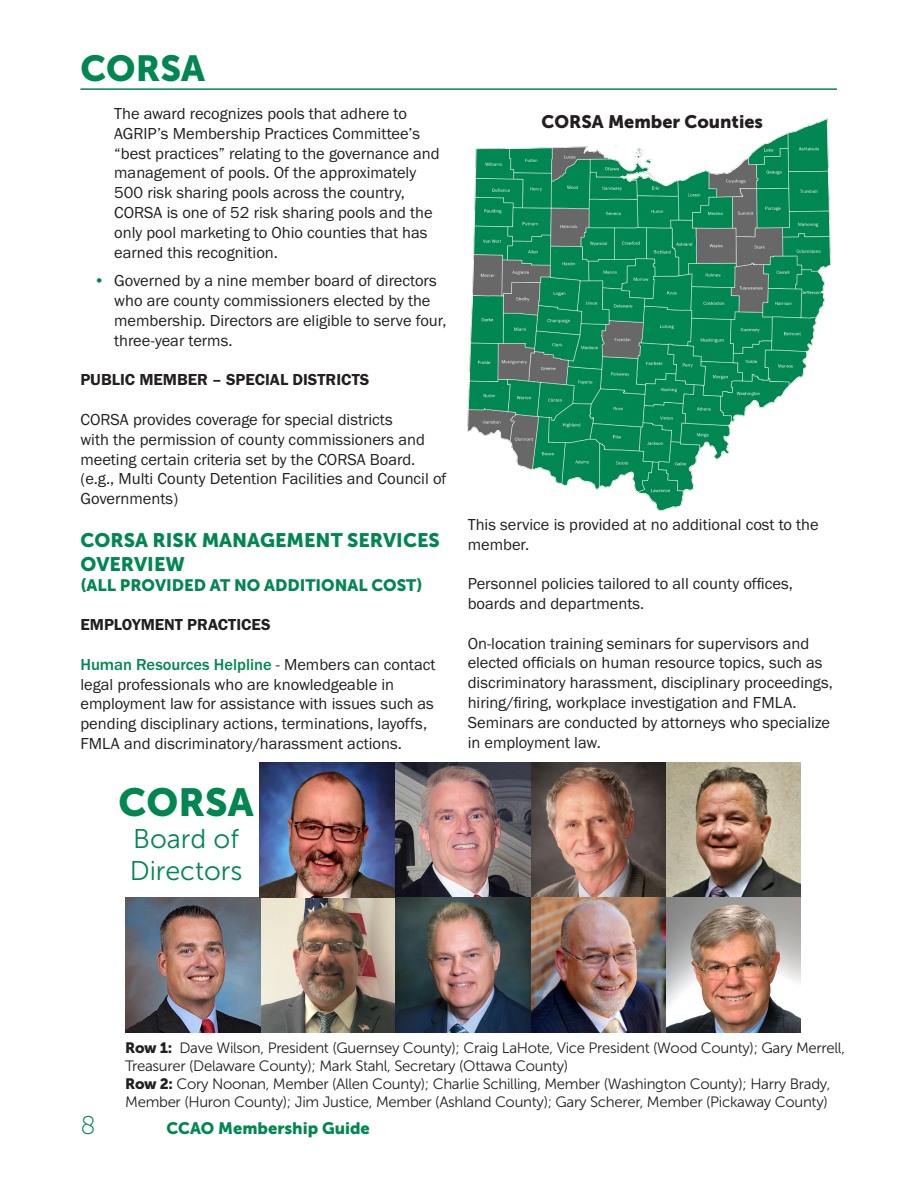
<style>
.page{position:relative;width:918px;height:1188px;background:#fff}
.page>*{position:absolute;margin:0;border:0;box-sizing:border-box;transform-origin:0 0}
.t1{font:39px "Museo Sans 900";color:#008751}
.t2{font:36px "Museo Sans 900";color:#008751}
.t3{font:27px/32.4px "Museo Sans 300";color:#008751}
.t4{font:25.5px "Museo Sans 100";color:#008751}
.t5{font:19.5px/23.4px "Museo Sans 900";color:#008751}
.t6{font:18px "Museo Sans 900";color:#231f20}
.t7{font:16.5px/19.8px "Franklin Gothic URW Boo";color:#231f20}
.t8{font:16.5px "Museo Sans 900";color:#008751}
.t9{font:16.5px "Franklin Gothic URW Dem";color:#231f20}
.t10{font:15px/18px "Museo Sans 300";letter-spacing:-.02em;color:#231f20}
.s1{color:#008751}
.s2{font-family:"Franklin Gothic URW";font-weight:500;color:#008751}
.s3{font-family:"Museo Sans 900"}
</style>
<div class="page">
<hr style="left:80px;top:88px;width:757px;height:2px;background:#008751">
<img style="left:125px;top:897px;width:675px;height:135px">
<img style="left:260px;top:762px;width:540px;height:135px">
<img style="left:468px;top:118px;width:362px;height:393px">
<h2 class="t2" style="left:80px;top:48px;width:126px">CORSA</h2>
<p class="t7" style="left:114px;top:103px;width:327px">The award recognizes pools that adhere to AGRIP’s Membership Practices Committee’s “best practices” relating to the governance and management of pools. Of the approximately 500 risk sharing pools across the country, CORSA is one of 52 risk sharing pools and the only pool marketing to Ohio counties that has earned this recognition.</p>
<p class="t7" style="left:114px;top:271px;width:334px;text-indent:-20px"><span class="s1">•</span> Governed by a nine member board of directors who are county commissioners elected by the membership. Directors are eligible to serve four, three-year terms.</p>
<p class="t9" style="left:80px;top:370px;width:291px">PUBLIC MEMBER – SPECIAL DISTRICTS</p>
<p class="t7" style="left:80px;top:409px;width:368px">CORSA provides coverage for special districts<br>with the permission of county commissioners and meeting certain criteria set by the CORSA Board. (e.g., Multi County Detention Facilities and Council of Governments)</p>
<p class="t5" style="left:80px;top:529px;width:361px">CORSA RISK MANAGEMENT SERVICES<br>OVERVIEW</p>
<p class="t8" style="left:80px;top:575px;width:344px">(ALL PROVIDED AT NO ADDITIONAL COST)</p>
<p class="t9" style="left:80px;top:615px;width:192px">EMPLOYMENT PRACTICES</p>
<p class="t7" style="left:80px;top:654px;width:357px"><span class="s2">Human Resources Helpline</span> - Members can contact legal professionals who are knowledgeable in employment law for assistance with issues such as pending disciplinary actions, terminations, layoffs, FMLA and discriminatory/harassment actions.</p>
<p class="t1" style="left:119px;top:780px;width:136px">CORSA</p>
<p class="t3" style="left:130px;top:823px;width:114px">Board of<br>Directors</p>
<p class="t6" style="left:542px;top:111px;width:223px">CORSA Member Counties</p>
<p class="t7" style="left:468px;top:514px;width:353px">This service is provided at no additional cost to the member.</p>
<p class="t7" style="left:468px;top:574px;width:327px">Personnel policies tailored to all county offices, boards and departments.</p>
<p class="t7" style="left:468px;top:633px;width:367px">On-location training seminars for supervisors and elected officials on human resource topics, such as discriminatory harassment, disciplinary proceedings, hiring/firing, workplace investigation and FMLA.<br>Seminars are conducted by attorneys who specialize in employment law.</p>
<p class="t10" style="left:125px;top:1039px;width:721px"><span class="s3">Row 1:</span> Dave Wilson, President (Guernsey County); Craig LaHote, Vice President (Wood County); Gary Merrell,<br>Treasurer (Delaware County); Mark Stahl, Secretary (Ottawa County)</p>
<p class="t10" style="left:125px;top:1075px;width:707px"><span class="s3">Row 2:</span> Cory Noonan, Member (Allen County); Charlie Schilling, Member (Washington County); Harry Brady,<br>Member (Huron County); Jim Justice, Member (Ashland County); Gary Scherer, Member (Pickaway County)</p>
<h3 class="t4" style="left:80px;top:1111px;width:17px">8</h3>
<p class="t8" style="left:166px;top:1119px;width:205px">CCAO Membership Guide</p>
</div>
